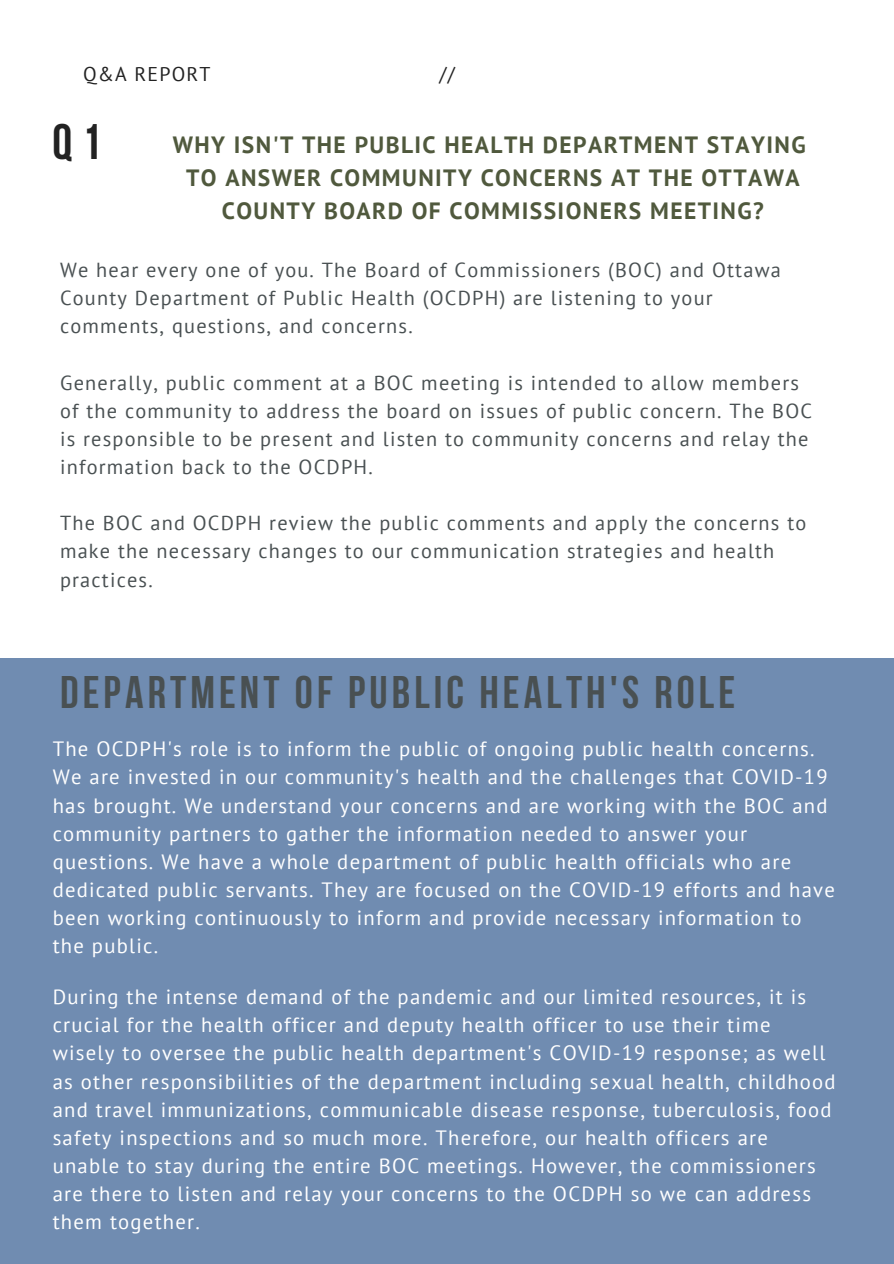
<style>
.page{position:relative;width:894px;height:1264px;background:#fff}
.page>*{position:absolute;margin:0;border:0;box-sizing:border-box;transform-origin:0 0}
.t1{font:700 49.65px "Bebas Neue";color:#222}
.t2{font:700 45.45px "Bebas Neue";letter-spacing:.09em;color:#495052}
.t3{font:700 23.55px/32.7px "PT Sans";letter-spacing:.06em;color:#50593d;text-align:center}
.t4{font:20.7px/28.2px "PT Sans";letter-spacing:.06em;color:#fff}
.t5{font:20.25px/28.2px "PT Sans";letter-spacing:.06em;color:#495052}
.t6{font:19.8px "PT Sans";letter-spacing:.06em;color:#222}
</style>
<div class="page">
<div style="left:0;top:658px;width:893px;height:605px;background:#708cb1"></div>
<p class="t6" style="left:83px;top:61px;width:129px">Q&amp;A REPORT</p>
<p class="t6" style="left:439px;top:61px;width:17px">//</p>
<p class="t1" style="left:52px;top:122px;width:51px">Q1</p>
<p class="t3" style="left:173px;top:128px;width:634px">WHY ISN'T THE PUBLIC HEALTH DEPARTMENT STAYING</p>
<p class="t3" style="left:186px;top:161px;width:615px">TO ANSWER COMMUNITY CONCERNS AT THE OTTAWA<br>COUNTY BOARD OF COMMISSIONERS MEETING?</p>
<p class="t5" style="left:60px;top:255px;width:722px">We hear every one of you. The Board of Commissioners (BOC) and Ottawa<br>County Department of Public Health (OCDPH) are listening to your comments, questions, and concerns.</p>
<p class="t5" style="left:60px;top:368px;width:753px">Generally, public comment at a BOC meeting is intended to allow members of the community to address the board on issues of public concern. The BOC is responsible to be present and listen to community concerns and relay the information back to the OCDPH.</p>
<p class="t5" style="left:60px;top:508px;width:747px">The BOC and OCDPH review the public comments and apply the concerns to make the necessary changes to our communication strategies and health practices.</p>
<p class="t2" style="left:60px;top:673px;width:676px">DEPARTMENT OF PUBLIC HEALTH'S ROLE</p>
<p class="t4" style="left:53px;top:734px;width:783px">The OCDPH's role is to inform the public of ongoing public health concerns.<br>We are invested in our community's health and the challenges that COVID-19 has brought. We understand your concerns and are working with the BOC and community partners to gather the information needed to answer your questions. We have a whole department of public health officials who are dedicated public servants. They are focused on the COVID-19 efforts and have been working continuously to inform and provide necessary information to the public.</p>
<p class="t4" style="left:53px;top:982px;width:784px">During the intense demand of the pandemic and our limited resources, it is crucial for the health officer and deputy health officer to use their time wisely to oversee the public health department's COVID-19 response; as well as other responsibilities of the department including sexual health, childhood and travel immunizations, communicable disease response, tuberculosis, food safety inspections and so much more. Therefore, our health officers are unable to stay during the entire BOC meetings. However, the commissioners are there to listen and relay your concerns to the OCDPH so we can address them together.</p>
</div>
